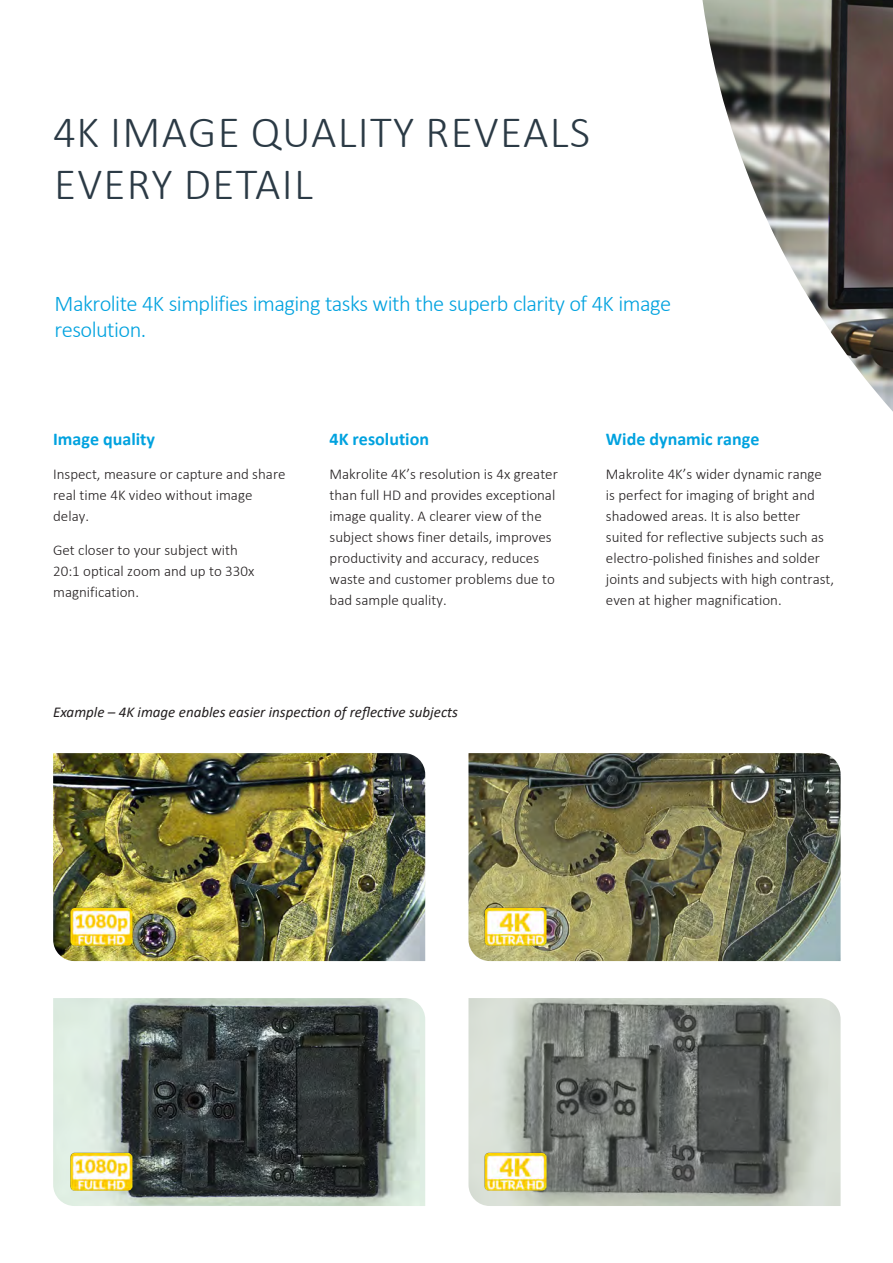
<style>
.page{position:relative;width:893px;height:1263px;background:#fff}
.page>*{position:absolute;margin:0;border:0;box-sizing:border-box;transform-origin:0 0}
.t1{font:300 45px/52.5px "Calibri";letter-spacing:.03em;color:#2b3a45}
.t2{font:300 22.5px/25.5px "Calibri";letter-spacing:-.025em;color:#00a2df}
.t3{font:700 18px "Calibri";color:#00a2df}
.t4{font:300 15px/21px "Calibri";color:#231f20}
.t5{font:italic 15px "Calibri";color:#231f20}
</style>
<div class="page">
<img style="left:702px;top:0;width:191px;height:412px">
<img style="left:53px;top:753px;width:372px;height:208px">
<img style="left:53px;top:998px;width:372px;height:208px">
<img style="left:468px;top:753px;width:373px;height:208px">
<img style="left:468px;top:998px;width:373px;height:208px">
<img style="left:69px;top:898px;width:63px;height:62px">
<img style="left:69px;top:1142px;width:63px;height:63px">
<img style="left:484px;top:898px;width:63px;height:62px">
<img style="left:484px;top:1142px;width:63px;height:63px">
<h1 class="t1" style="left:53px;top:105px;width:539px">4K IMAGE QUALITY REVEALS<br>EVERY DETAIL</h1>
<h2 class="t2" style="left:55px;top:291px;width:618px">Makrolite 4K simplifies imaging tasks with the superb clarity of 4K image resolution.</h2>
<p class="t3" style="left:53px;top:427px;width:103px">Image quality</p>
<p class="t4" style="left:53px;top:464px;width:234px">Inspect, measure or capture and share real time 4K video without image delay.</p>
<p class="t4" style="left:53px;top:539px;width:203px">Get closer to your subject with<br>20:1 optical zoom and up to 330x magnification.</p>
<p class="t3" style="left:330px;top:427px;width:101px">4K resolution</p>
<p class="t4" style="left:330px;top:464px;width:230px">Makrolite 4K’s resolution is 4x greater than full HD and provides exceptional image quality. A clearer view of the subject shows finer details, improves productivity and accuracy, reduces waste and customer problems due to bad sample quality.</p>
<p class="t5" style="left:53px;top:701px;width:406px">Example – 4K image enables easier inspection of reflective subjects</p>
<p class="t3" style="left:606px;top:427px;width:155px">Wide dynamic range</p>
<p class="t4" style="left:606px;top:464px;width:230px">Makrolite 4K’s wider dynamic range is perfect for imaging of bright and shadowed areas. It is also better suited for reflective subjects such as electro-polished finishes and solder joints and subjects with high contrast, even at higher magnification.</p>
</div>
